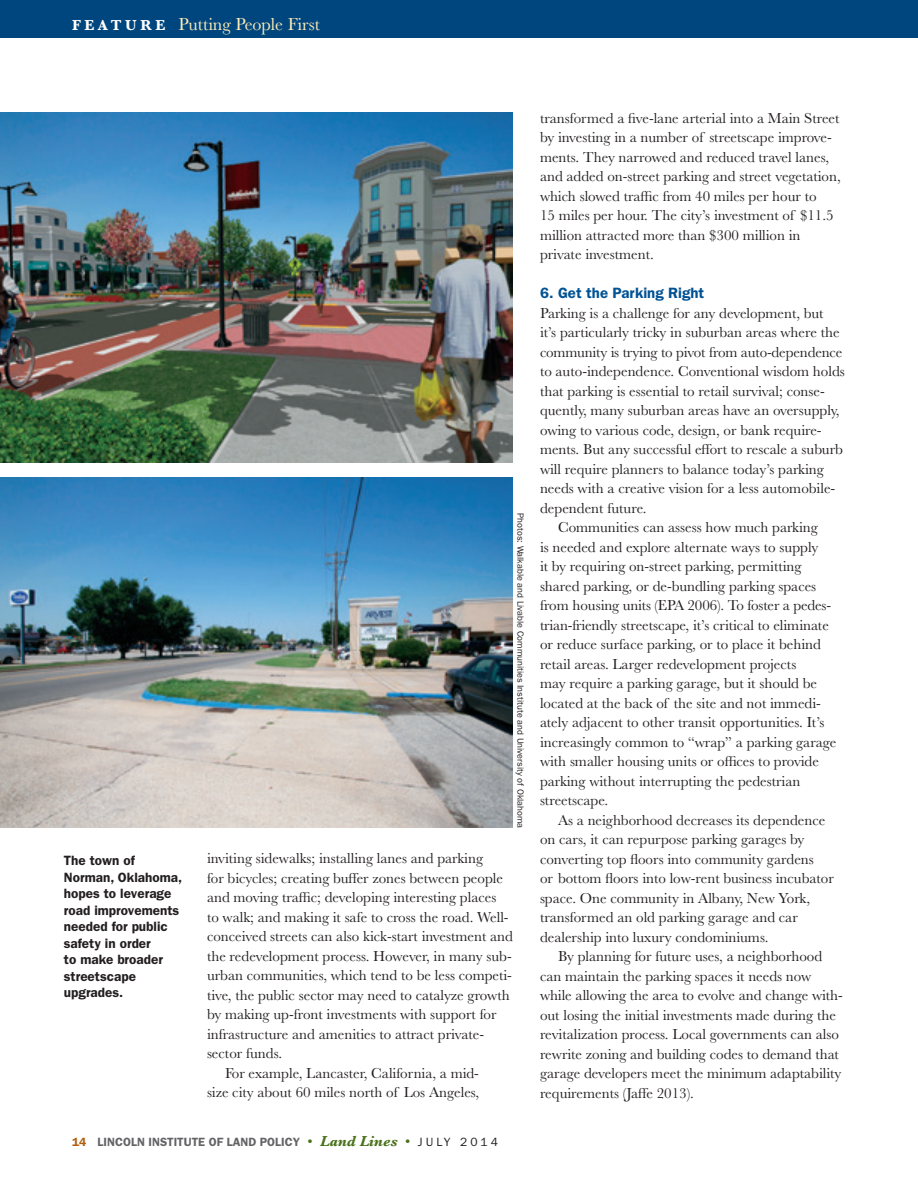
<style>
.page{position:relative;width:918px;height:1188px;background:#fff}
.page>*{position:absolute;margin:0;border:0;box-sizing:border-box;transform-origin:0 0}
.t1{font:18px "Baskerville MT Std";color:#ffeeb8}
._00_text{font:15px/19.5px "Baskerville MT Std";color:#231f20}
._04_subhead_A{font:600 15px "ITC Franklin Gothic Std";color:#005294}
._07_caption{font:600 13.5px/16.5px "ITC Franklin Gothic Std";color:#231f20}
.t2{font:600 12px "ITC Franklin Gothic Std";color:#636366}
._70_credit{font:9px "ITC Franklin Gothic Std";color:#231f20}
.s1{font-weight:700;font-size:15px;color:#fff}
.s2{color:#b05f0f}
.s3{font-family:"Baskerville MT Std";font-weight:400;font-size:15px;color:#4b711c}
.s4{font-family:"Baskerville MT Std";font-weight:700;font-style:italic;font-size:15px;color:#4b711c}
.s5{font-weight:400;color:#231f20}
</style>
<div class="page">
<div style="left:0;top:0;width:918px;height:38px;background:#00467e"></div>
<img style="left:0;top:112px;width:513px;height:351px">
<img style="left:0;top:478px;width:513px;height:350px">
<p class="t1" style="left:72px;top:14px;width:250px"><span class="s1">F E A T U R E</span> Putting People First</p>
<p class="_07_caption" style="left:64px;top:852px;width:120px">The town of<br>Norman, Oklahoma, hopes to leverage road improvements needed for public safety in order<br>to make broader streetscape upgrades.</p>
<p class="_70_credit" style="left:526px;top:513px;width:316px;rotate:90deg">Photos: Walkable and Livable Communities Institute and University of Oklahoma</p>
<p class="_00_text" style="left:207px;top:849px;width:307px">inviting sidewalks; installing lanes and parking<br>for bicycles; creating buffer zones between people and moving traffic; developing interesting places<br>to walk; and making it safe to cross the road. Well&shy;conceived streets can also kick-start investment and the redevelopment process. However, in many sub&shy;urban communities, which tend to be less competi&shy;tive, the public sector may need to catalyze growth by making up-front investments with support for infrastructure and amenities to attract private&shy;sector funds.</p>
<p class="_00_text" style="left:207px;top:1063px;width:274px;text-align:right">For example, Lancaster, California, a mid&shy;size city about 60 miles north of Los Angeles,</p>
<p class="t2" style="left:72px;top:1135px;width:428px"><span class="s2">14</span> LINCOLN INSTITUTE OF LAND POLICY <span class="s3">•</span> <span class="s4">Land Lines</span> <span class="s3">•</span> <span class="s5">J U LY 2 0 1 4</span></p>
<p class="_00_text" style="left:540px;top:108px;width:302px">transformed a five-lane arterial into a Main Street by investing in a number of streetscape improve&shy;ments. They narrowed and reduced travel lanes, and added on-street parking and street vegetation, which slowed traffic from 40 miles per hour to<br>15 miles per hour. The city’s investment of $11.5 million attracted more than $300 million in private investment.</p>
<p class="_04_subhead_A" style="left:540px;top:284px;width:166px">6. Get the Parking Right</p>
<p class="_00_text" style="left:540px;top:303px;width:306px">Parking is a challenge for any development, but<br>it’s particularly tricky in suburban areas where the community is trying to pivot from auto-dependence to auto-independence. Conventional wisdom holds that parking is essential to retail survival; conse&shy;quently, many suburban areas have an oversupply, owing to various code, design, or bank require&shy;ments. But any successful effort to rescale a suburb will require planners to balance today’s parking needs with a creative vision for a less automobile&shy;dependent future.</p>
<p class="_00_text" style="left:540px;top:518px;width:298px;text-indent:18px">Communities can assess how much parking<br>is needed and explore alternate ways to supply<br>it by requiring on-street parking, permitting shared parking, or de-bundling parking spaces from housing units (EPA 2006). To foster a pedes&shy;trian-friendly streetscape, it’s critical to eliminate or reduce surface parking, or to place it behind retail areas. Larger redevelopment projects<br>may require a parking garage, but it should be located at the back of the site and not immedi&shy;ately adjacent to other transit opportunities. It’s increasingly common to “wrap” a parking garage with smaller housing units or offices to provide parking without interrupting the pedestrian streetscape.</p>
<p class="_00_text" style="left:540px;top:810px;width:295px;text-indent:18px">As a neighborhood decreases its dependence on cars, it can repurpose parking garages by converting top floors into community gardens<br>or bottom floors into low-rent business incubator space. One community in Albany, New York, transformed an old parking garage and car dealership into luxury condominiums.</p>
<p class="_00_text" style="left:540px;top:947px;width:304px;text-indent:18px">By planning for future uses, a neighborhood can maintain the parking spaces it needs now while allowing the area to evolve and change with&shy;out losing the initial investments made during the revitalization process. Local governments can also rewrite zoning and building codes to demand that garage developers meet the minimum adaptability requirements (Jaffe 2013).</p>
</div>
